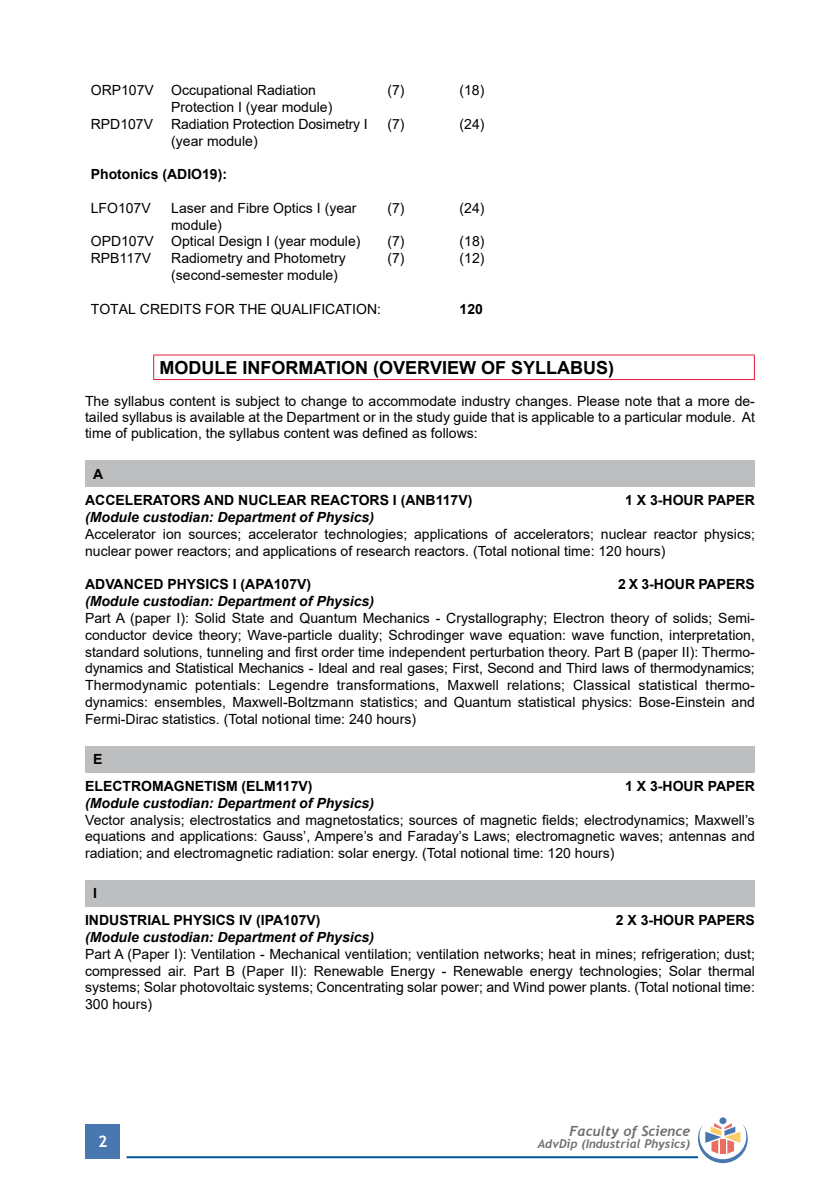
<style>
.page{position:relative;width:840px;height:1191px;background:#fff}
.page>*{position:absolute;margin:0;border:0;box-sizing:border-box;transform-origin:0 0}
.t1{font:700 18px "Arial";color:#000}
.t2{font:700 16px "Trebuchet MS";color:#fff}
.t3{font:14px/16.8px "Arial";color:#000;text-align:justify}
.t4{font:700 14px/26.8px "Arial";color:#000}
.t5{font:italic 700 14px "Arial";color:#000}
.t6{font:italic 700 14px "Trebuchet";color:#6d6e71}
.t7{font:italic 700 12px "Trebuchet";color:#6d6e71}
</style>
<div class="page">
<div style="left:86px;top:1124px;width:34px;height:34px;background:#4777ae"></div>
<hr style="left:126px;top:1156px;width:571px;height:2px;background:#005596">
<div style="left:719px;top:1117px;width:7px;height:7px;background:#4777ae;border-radius:50%"></div>
<svg style="left:697px;top:1123px;width:50px;height:40px"></svg>
<hr style="left:153px;top:354px;width:601px;height:1px;background:#e31837">
<svg style="left:153px;top:355px;width:1px;height:24px"></svg>
<svg style="left:753px;top:355px;width:1px;height:24px"></svg>
<hr style="left:153px;top:379px;width:601px;height:1px;background:#e31837">
<div style="left:85px;top:460px;width:669px;height:26px;background:#bcbec0"></div>
<div style="left:85px;top:746px;width:669px;height:26px;background:#bcbec0"></div>
<div style="left:85px;top:880px;width:669px;height:26px;background:#bcbec0"></div>
<p class="t3" style="left:91px;top:82px;width:227px">ORP107V Occupational Radiation</p>
<p class="t3" style="left:387px;top:82px;width:19px">(7)</p>
<p class="t3" style="left:459px;top:82px;width:26px">(18)</p>
<p class="t3" style="left:171px;top:99px;width:163px">Protection I (year module)</p>
<p class="t3" style="left:91px;top:115px;width:64px">RPD107V</p>
<p class="t3" style="left:171px;top:115px;width:198px">Radiation Protection Dosimetry I</p>
<p class="t3" style="left:387px;top:115px;width:19px">(7)</p>
<p class="t3" style="left:459px;top:115px;width:26px">(24)</p>
<p class="t3" style="left:171px;top:132px;width:88px">(year module)</p>
<p class="t4" style="left:91px;top:161px;width:138px">Photonics (ADIO19):</p>
<p class="t3" style="left:91px;top:199px;width:61px">LFO107V</p>
<p class="t3" style="left:171px;top:199px;width:187px">Laser and Fibre Optics I (year</p>
<p class="t3" style="left:387px;top:199px;width:19px">(7)</p>
<p class="t3" style="left:459px;top:199px;width:26px">(24)</p>
<p class="t3" style="left:91px;top:216px;width:271px;text-indent:80px">module)<br>OPD107V Optical Design I (year module)</p>
<p class="t3" style="left:387px;top:233px;width:19px">(7)</p>
<p class="t3" style="left:459px;top:233px;width:26px">(18)</p>
<p class="t3" style="left:91px;top:250px;width:62px">RPB117V</p>
<p class="t3" style="left:171px;top:250px;width:176px">Radiometry and Photometry</p>
<p class="t3" style="left:387px;top:250px;width:19px">(7)</p>
<p class="t3" style="left:459px;top:250px;width:26px">(12)</p>
<p class="t3" style="left:171px;top:267px;width:168px">(second-semester module)</p>
<p class="t3" style="left:91px;top:300px;width:291px">TOTAL CREDITS FOR THE QUALIFICATION:</p>
<p class="t4" style="left:459px;top:295px;width:25px">120</p>
<p class="t1" style="left:159px;top:355px;width:456px">MODULE INFORMATION (OVERVIEW OF SYLLABUS)</p>
<p class="t3" style="left:85px;top:392px;width:671px">The syllabus content is subject to change to accommodate industry changes. Please note that a more de&shy;tailed syllabus is available at the Department or in the study guide that is applicable to a particular module. At time of publication, the syllabus content was defined as follows:</p>
<p class="t4" style="left:85px;top:460px;width:388px;text-indent:8px">A<br>ACCELERATORS AND NUCLEAR REACTORS I (ANB117V)</p>
<p class="t4" style="left:624px;top:487px;width:131px">1 X 3-HOUR PAPER</p>
<p class="t5" style="left:85px;top:508px;width:290px">(Module custodian: Department of Physics)</p>
<p class="t3" style="left:85px;top:525px;width:671px">Accelerator ion sources; accelerator technologies; applications of accelerators; nuclear reactor physics; nuclear power reactors; and applications of research reactors. (Total notional time: 120 hours)</p>
<p class="t4" style="left:85px;top:571px;width:227px">ADVANCED PHYSICS I (APA107V)</p>
<p class="t4" style="left:617px;top:571px;width:138px">2 X 3-HOUR PAPERS</p>
<p class="t5" style="left:85px;top:592px;width:290px">(Module custodian: Department of Physics)</p>
<p class="t3" style="left:85px;top:609px;width:671px">Part A (paper I): Solid State and Quantum Mechanics - Crystallography; Electron theory of solids; Semi&shy;conductor device theory; Wave-particle duality; Schrodinger wave equation: wave function, interpretation, standard solutions, tunneling and first order time independent perturbation theory. Part B (paper II): Thermo&shy;dynamics and Statistical Mechanics - Ideal and real gases; First, Second and Third laws of thermodynamics; Thermodynamic potentials: Legendre transformations, Maxwell relations; Classical statistical thermo&shy;dynamics: ensembles, Maxwell-Boltzmann statistics; and Quantum statistical physics: Bose-Einstein and Fermi-Dirac statistics. (Total notional time: 240 hours)</p>
<p class="t4" style="left:85px;top:746px;width:229px;text-indent:8px">E<br>ELECTROMAGNETISM (ELM117V)</p>
<p class="t4" style="left:624px;top:772px;width:131px">1 X 3-HOUR PAPER</p>
<p class="t5" style="left:85px;top:793px;width:290px">(Module custodian: Department of Physics)</p>
<p class="t3" style="left:85px;top:811px;width:671px">Vector analysis; electrostatics and magnetostatics; sources of magnetic fields; electrodynamics; Maxwell’s equations and applications: Gauss’, Ampere’s and Faraday’s Laws; electromagnetic waves; antennas and radiation; and electromagnetic radiation: solar energy. (Total notional time: 120 hours)</p>
<p class="t4" style="left:85px;top:880px;width:237px;text-indent:8px">I<br>INDUSTRIAL PHYSICS IV (IPA107V)</p>
<p class="t4" style="left:615px;top:907px;width:140px">2 X 3-HOUR PAPERS</p>
<p class="t5" style="left:85px;top:927px;width:290px">(Module custodian: Department of Physics)</p>
<p class="t3" style="left:85px;top:945px;width:671px">Part A (Paper I): Ventilation - Mechanical ventilation; ventilation networks; heat in mines; refrigeration; dust; compressed air. Part B (Paper II): Renewable Energy - Renewable energy technologies; Solar thermal systems; Solar photovoltaic systems; Concentrating solar power; and Wind power plants. (Total notional time:<br>300 hours)</p>
<p class="t2" style="left:98px;top:1131px;width:11px">2</p>
<p class="t6" style="left:569px;top:1121px;width:122px">Faculty of Science</p>
<p class="t7" style="left:537px;top:1135px;width:154px">AdvDip (Industrial Physics)</p>
</div>
